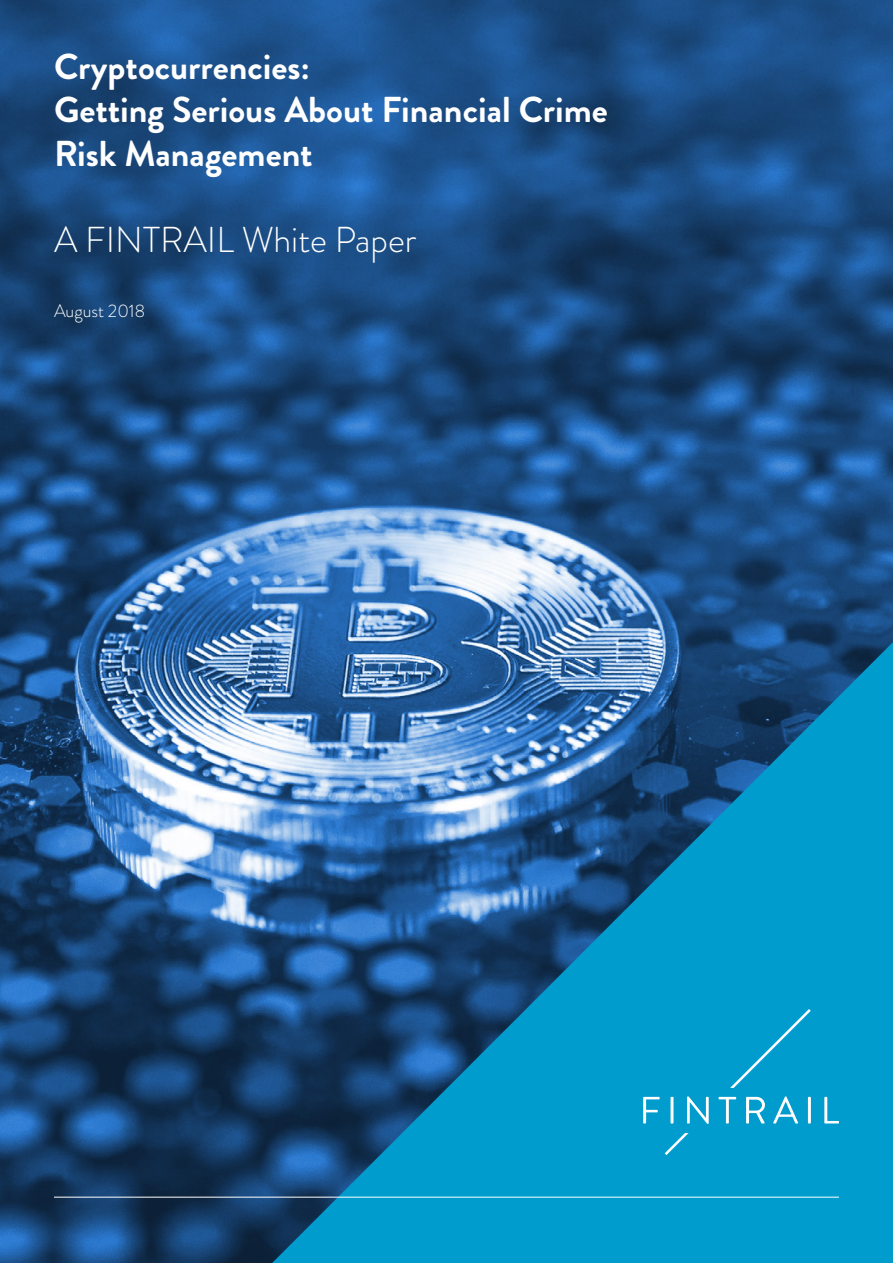
<style>
.page{position:relative;width:893px;height:1263px;background:#fff}
.page>*{position:absolute;margin:0;border:0;box-sizing:border-box;transform-origin:0 0}
.t1{font:700 36px/43.2px "Brandon Grotesque";color:#fff}
.t2{font:300 36px "Brandon Grotesque";color:#fff}
.t3{font:300 18px "Brandon Grotesque";color:#fff}
</style>
<div class="page">
<img style="left:0;top:0;width:893px;height:1263px">
<svg style="left:272px;top:642px;width:621px;height:621px;background:#197caf"></svg>
<hr style="left:54px;top:1197px;width:785px;height:1px;background:#fff">
<div style="left:730px;top:1009px;width:81px;height:79px;background:#009ccd"></div>
<svg style="left:665px;top:1133px;width:23px;height:22px"></svg>
<svg style="left:643px;top:1097px;width:17px;height:26px"></svg>
<hr style="left:670px;top:1097px;width:3px;height:26px;background:#fff">
<svg style="left:687px;top:1096px;width:22px;height:28px"></svg>
<svg style="left:719px;top:1097px;width:17px;height:26px"></svg>
<svg style="left:746px;top:1097px;width:19px;height:26px"></svg>
<svg style="left:773px;top:1096px;width:25px;height:27px"></svg>
<hr style="left:808px;top:1097px;width:3px;height:26px;background:#fff">
<svg style="left:824px;top:1097px;width:15px;height:26px"></svg>
<p class="t1" style="left:54px;top:46px;width:258px">Cryptocurrencies:</p>
<p class="t1" style="left:54px;top:89px;width:555px">Getting Serious About Financial Crime<br>Risk Management</p>
<p class="t2" style="left:54px;top:215px;width:364px">A FINTRAIL White Paper</p>
<p class="t3" style="left:54px;top:298px;width:93px">August 2018</p>
</div>
